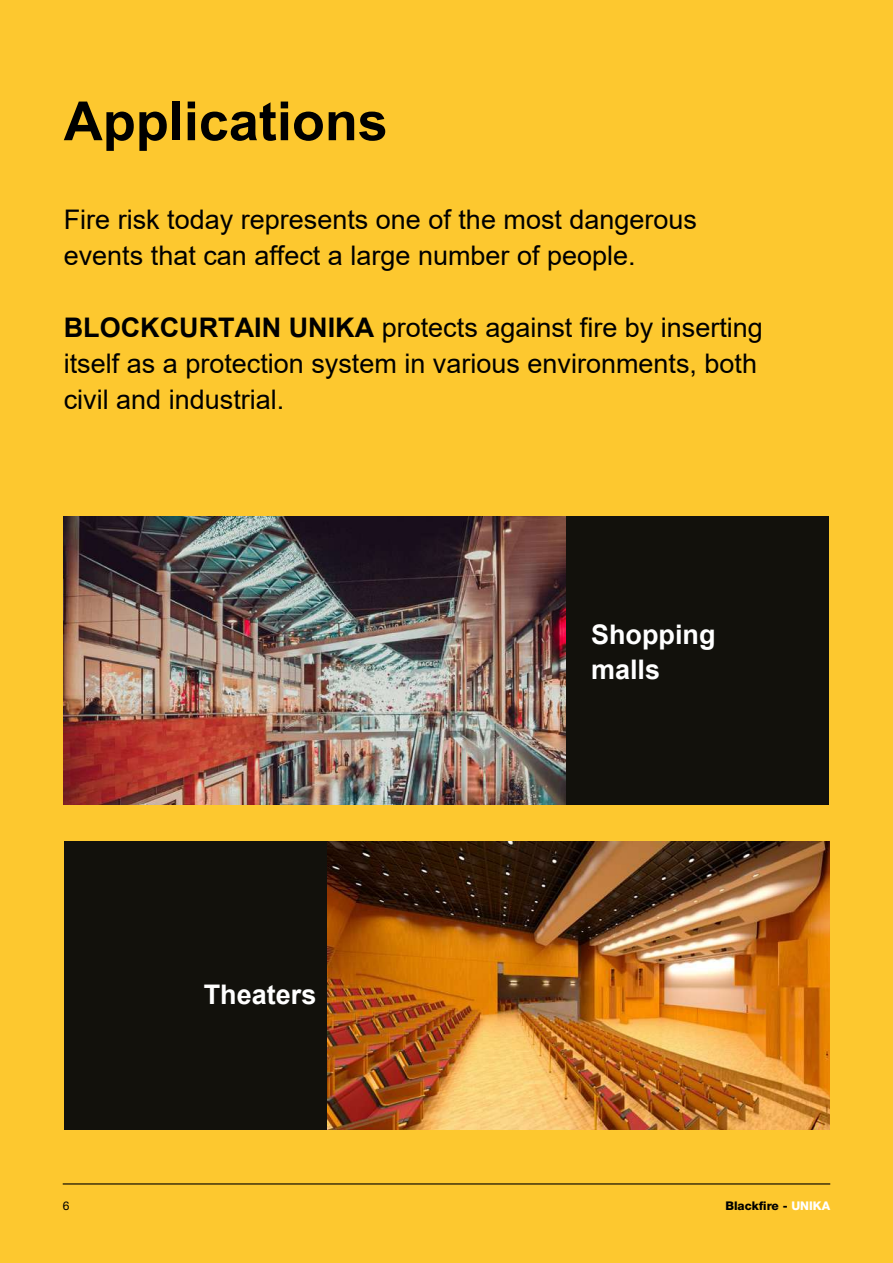
<style>
.page{position:relative;width:893px;height:1263px;background:#fdc82f}
.page>*{position:absolute;margin:0;border:0;box-sizing:border-box;transform-origin:0 0}
.t1{font:700 54px "Arial";color:#000}
.t2{font:27px/35.7px "Arial";color:#000}
.t3{font:700 27px/35px "Arial";color:#fff}
.t4{font:800 12px "Helvetica Neue LT Std";color:#000}
.t5{font:12px "Helvetica Neue LT Std";color:#000}
.s1{font-weight:700}
.s2{color:#fff}
</style>
<div class="page">
<div style="left:328px;top:516px;width:501px;height:288px;background:#12110c"></div>
<div style="left:64px;top:841px;width:501px;height:288px;background:#12110c"></div>
<img style="left:64px;top:516px;width:501px;height:288px">
<img style="left:327px;top:841px;width:502px;height:288px">
<hr style="left:63px;top:1183px;width:767px;height:1px;background:#000">
<h1 class="t1" style="left:64px;top:83px;width:326px">Applications</h1>
<p class="t2" style="left:64px;top:202px;width:635px">Fire risk today represents one of the most dangerous events that can affect a large number of people.</p>
<p class="t2" style="left:64px;top:310px;width:701px"><span class="s1">BLOCKCURTAIN UNIKA</span> protects against fire by inserting itself as a protection system in various environments, both civil and industrial.</p>
<p class="t3" style="left:204px;top:977px;width:114px">Theaters</p>
<p class="t3" style="left:591px;top:617px;width:126px">Shopping malls</p>
<p class="t5" style="left:63px;top:1199px;width:8px">6</p>
<p class="t4" style="left:725px;top:1199px;width:106px">Blackfire - <span class="s2">UNIKA</span></p>
</div>
